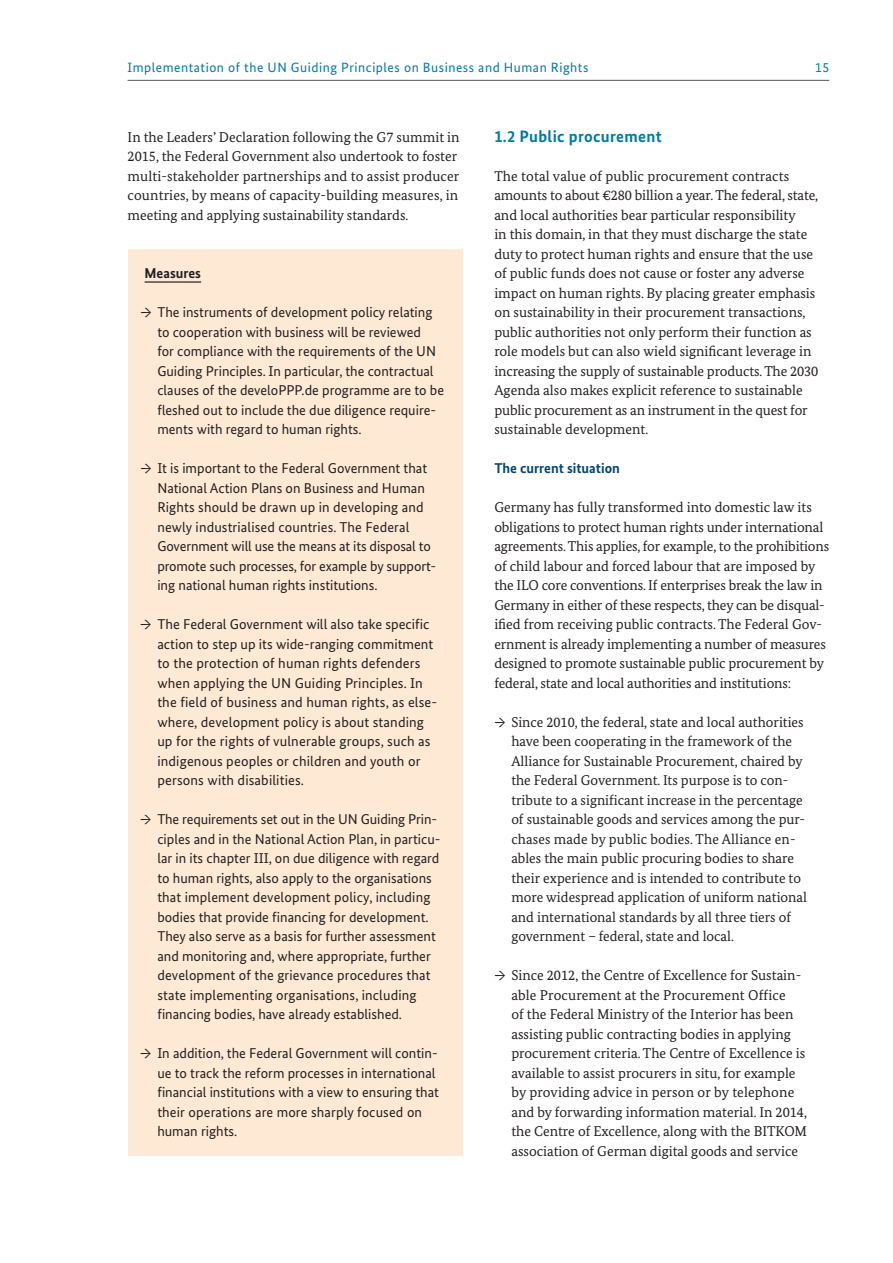
<style>
.page{position:relative;width:893px;height:1263px;background:#fff}
.page>*{position:absolute;margin:0;border:0;box-sizing:border-box;transform-origin:0 0}
.t1{font:700 16.5px "Bundes Sans";letter-spacing:.02em;color:#0079a3}
.t2{font:14.25px/19.5px "Bundes Serif";color:#231f20}
.t3{font:14.25px/19.5px "Bundes Sans";color:#231f20}
.t4{font:700 14.25px "Bundes Sans";color:#004578}
.t5{font:700 14.25px "Bundes Sans";color:#231f20}
.t6{font:13.5px "Bundes Sans";letter-spacing:.04em;color:#0079a3}
.s1{font-family:"Bundes Serif"}
</style>
<div class="page">
<hr style="left:128px;top:80px;width:701px;height:1px;background:#57585a">
<div style="left:128px;top:249px;width:334px;height:907px;background:#fee9d5"></div>
<hr style="left:145px;top:281px;width:56px;height:2px;background:#231f20">
<p class="t6" style="left:128px;top:59px;width:462px">Implementation of the UN Guiding Principles on Business and Human Rights</p>
<p class="t6" style="left:815px;top:59px;width:16px">15</p>
<p class="t2" style="left:128px;top:127px;width:334px">In the Leaders’ Declaration following the G7 summit in 2015, the Federal Government also undertook to foster multi-stakeholder partnerships and to assist producer countries, by means of capacity-building measures, in meeting and applying sustainability standards.</p>
<p class="t5" style="left:145px;top:265px;width:58px">Measures</p>
<p class="t3" style="left:157px;top:302px;width:288px;text-indent:-17px"><span class="s1">→</span> The instruments of development policy relating to cooperation with business will be reviewed<br>for compliance with the requirements of the UN Guiding Principles. In particular, the contractual clauses of the develoPPP.de programme are to be fleshed out to include the due diligence require&shy;ments with regard to human rights.</p>
<p class="t3" style="left:157px;top:458px;width:280px;text-indent:-17px"><span class="s1">→</span> It is important to the Federal Government that National Action Plans on Business and Human Rights should be drawn up in developing and newly industrialised countries. The Federal Government will use the means at its disposal to promote such processes, for example by support&shy;ing national human rights institutions.</p>
<p class="t3" style="left:157px;top:614px;width:282px;text-indent:-17px"><span class="s1">→</span> The Federal Government will also take specific action to step up its wide-ranging commitment to the protection of human rights defenders when applying the UN Guiding Principles. In the field of business and human rights, as else&shy;where, development policy is about standing up for the rights of vulnerable groups, such as indigenous peoples or children and youth or persons with disabilities.</p>
<p class="t3" style="left:157px;top:809px;width:285px;text-indent:-17px"><span class="s1">→</span> The requirements set out in the UN Guiding Prin&shy;ciples and in the National Action Plan, in particu&shy;lar in its chapter III, on due diligence with regard to human rights, also apply to the organisations that implement development policy, including bodies that provide financing for development.<br>They also serve as a basis for further assessment and monitoring and, where appropriate, further development of the grievance procedures that state implementing organisations, including financing bodies, have already established.</p>
<p class="t3" style="left:157px;top:1043px;width:283px;text-indent:-17px"><span class="s1">→</span> In addition, the Federal Government will contin&shy;ue to track the reform processes in international financial institutions with a view to ensuring that their operations are more sharply focused on human rights.</p>
<p class="t1" style="left:494px;top:126px;width:169px">1.2 Public procurement</p>
<p class="t2" style="left:494px;top:166px;width:325px">The total value of public procurement contracts amounts to about €280 billion a year. The federal, state, and local authorities bear particular responsibility<br>in this domain, in that they must discharge the state duty to protect human rights and ensure that the use of public funds does not cause or foster any adverse impact on human rights. By placing greater emphasis on sustainability in their procurement transactions, public authorities not only perform their function as role models but can also wield significant leverage in increasing the supply of sustainable products. The 2030<br>Agenda also makes explicit reference to sustainable public procurement as an instrument in the quest for sustainable development.</p>
<p class="t4" style="left:494px;top:460px;width:127px">The current situation</p>
<p class="t2" style="left:494px;top:497px;width:336px">Germany has fully transformed into domestic law its obligations to protect human rights under international agreements. This applies, for example, to the prohibitions of child labour and forced labour that are imposed by the ILO core conventions. If enterprises break the law in Germany in either of these respects, they can be disqual&shy;ified from receiving public contracts. The Federal Gov&shy;ernment is already implementing a number of measures designed to promote sustainable public procurement by federal, state and local authorities and institutions:</p>
<p class="t2" style="left:511px;top:712px;width:297px;text-indent:-17px">→ Since 2010, the federal, state and local authorities have been cooperating in the framework of the Alliance for Sustainable Procurement, chaired by the Federal Government. Its purpose is to con&shy;tribute to a significant increase in the percentage of sustainable goods and services among the pur&shy;chases made by public bodies. The Alliance en&shy;ables the main public procuring bodies to share their experience and is intended to contribute to more widespread application of uniform national and international standards by all three tiers of government – federal, state and local.</p>
<p class="t2" style="left:511px;top:965px;width:297px;text-indent:-17px">→ Since 2012, the Centre of Excellence for Sustain&shy;able Procurement at the Procurement Office<br>of the Federal Ministry of the Interior has been assisting public contracting bodies in applying procurement criteria. The Centre of Excellence is available to assist procurers in situ, for example by providing advice in person or by telephone and by forwarding information material. In 2014, the Centre of Excellence, along with the BITKOM association of German digital goods and service</p>
</div>
